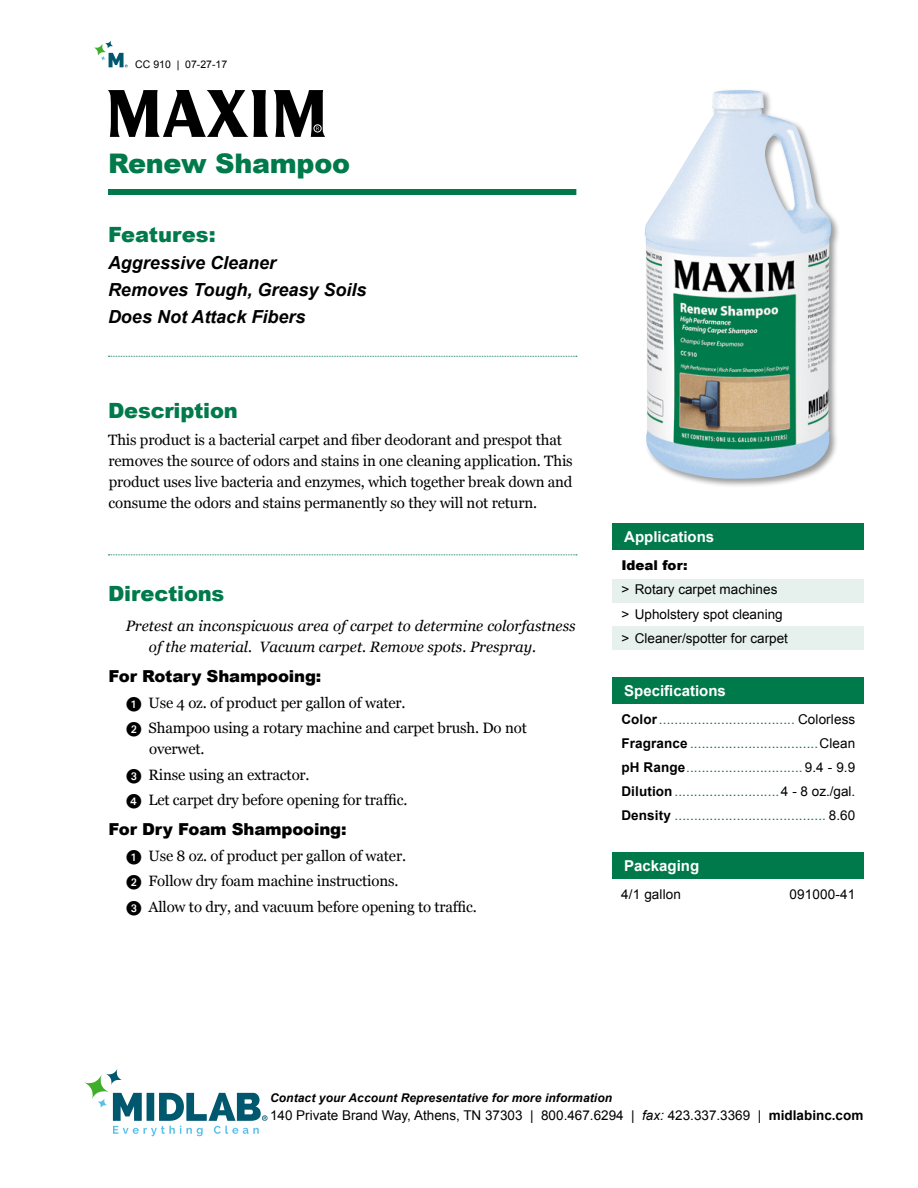
<style>
.page{position:relative;width:918px;height:1188px;background:#fff}
.page>*{position:absolute;margin:0;border:0;box-sizing:border-box;transform-origin:0 0}
.t1{font:900 27px "Arial";letter-spacing:-.01em;color:#007a4b}
.t2{font:900 21px "Arial";letter-spacing:-.01em;color:#007a4b}
.t3{font:italic 700 18px/27px "Arial";color:#000}
.t4{font:900 16.5px "Arial";letter-spacing:-.01em;color:#000}
.t5{font:15px/25.5px "Georgia";letter-spacing:-.01em;color:#000}
.t6{font:italic 15px/21px "Georgia";color:#000}
.t7{font:700 15px "Arial";color:#fff}
.t8{font:13.5px/24px "Arial";letter-spacing:.01em;color:#007a4b;text-align:justify}
.t9{font:13.5px/24px "Arial";color:#000}
.t10{font:900 13.5px "Arial";color:#000}
.t11{font:italic 700 12px "Arial";letter-spacing:.01em;color:#000}
.t12{font:10.5px "Arial";color:#000}
.s1{font-family:"European Pi One"}
.s2{font-weight:700;color:#000}
.s3{color:#000}
.s4{font-style:italic}
.s5{font-weight:700}
</style>
<div class="page">
<svg style="left:113px;top:1093px;width:155px;height:43px"></svg>
<svg style="left:84px;top:1074px;width:25px;height:25px"></svg>
<svg style="left:106px;top:1068px;width:16px;height:17px"></svg>
<svg style="left:97px;top:1098px;width:11px;height:10px"></svg>
<svg style="left:94px;top:43px;width:12px;height:13px"></svg>
<svg style="left:105px;top:40px;width:8px;height:9px"></svg>
<svg style="left:100px;top:53px;width:28px;height:14px"></svg>
<div style="left:612px;top:579px;width:252px;height:24px;background:#e6f1ed"></div>
<div style="left:612px;top:626px;width:252px;height:24px;background:#e6f1ed"></div>
<div style="left:612px;top:524px;width:252px;height:26px;background:#007a4b"></div>
<div style="left:612px;top:852px;width:252px;height:27px;background:#007a4b"></div>
<div style="left:612px;top:677px;width:252px;height:27px;background:#007a4b"></div>
<svg style="left:108px;top:90px;width:160px;height:47px"></svg>
<svg style="left:274px;top:90px;width:51px;height:47px"></svg>
<div style="left:643px;top:88px;width:198px;height:400px;background:#000;opacity:.4"></div>
<img style="left:645px;top:90px;width:187px;height:389px">
<div style="left:108px;top:189px;width:468px;height:6px;background:#007a4b"></div>
<svg style="left:108px;top:356px;width:469px;height:1px"></svg>
<svg style="left:108px;top:554px;width:469px;height:1px"></svg>
<p class="t12" style="left:135px;top:57px;width:94px">CC 910 | 07-27-17</p>
<h1 class="t1" style="left:108px;top:143px;width:244px">Renew Shampoo</h1>
<h2 class="t2" style="left:108px;top:220px;width:109px">Features:</h2>
<p class="t3" style="left:108px;top:250px;width:260px">Aggressive Cleaner<br>Removes Tough, Greasy Soils<br>Does Not Attack Fibers</p>
<h2 class="t2" style="left:108px;top:395px;width:131px">Description</h2>
<p class="t5" style="left:108px;top:430px;width:466px;line-height:21px">This product is a bacterial carpet and fiber deodorant and prespot that removes the source of odors and stains in one cleaning application. This product uses live bacteria and enzymes, which together break down and consume the odors and stains permanently so they will not return.</p>
<h2 class="t2" style="left:108px;top:579px;width:118px">Directions</h2>
<p class="t6" style="left:149px;top:616px;width:428px;text-indent:-23px">Pretest an inconspicuous area of carpet to determine colorfastness of the material. Vacuum carpet. Remove spots. Prespray.</p>
<p class="t4" style="left:109px;top:664px;width:214px">For Rotary Shampooing:</p>
<p class="t5" style="left:127px;top:690px;width:402px"><span class="s1">1</span> Use 4 oz. of product per gallon of water.<br><span class="s1">2</span> Shampoo using a rotary machine and carpet brush. Do not</p>
<p class="t5" style="left:127px;top:737px;width:282px;text-indent:23px">overwet.<br><span class="s1">3</span> Rinse using an extractor.<br><span class="s1">4</span> Let carpet dry before opening for traffic.</p>
<p class="t4" style="left:109px;top:817px;width:240px">For Dry Foam Shampooing:</p>
<p class="t5" style="left:127px;top:843px;width:352px"><span class="s1">1</span> Use 8 oz. of product per gallon of water.<br><span class="s1">2</span> Follow dry foam machine instructions.<br><span class="s1">3</span> Allow to dry, and vacuum before opening to traffic.</p>
<p class="t7" style="left:624px;top:527px;width:92px">Applications</p>
<p class="t10" style="left:621px;top:556px;width:68px">Ideal for:</p>
<p class="t9" style="left:621px;top:578px;width:168px">&gt; Rotary carpet machines &gt; Upholstery spot cleaning &gt; Cleaner/spotter for carpet</p>
<p class="t7" style="left:624px;top:681px;width:103px">Specifications</p>
<p class="t8" style="left:621px;top:708px;width:236px"><span class="s2">Color</span>................................... <span class="s3">Colorless </span><span class="s2">Fragrance</span> .................................<span class="s3">Clean </span><span class="s2">pH Range</span>.............................. <span class="s3">9.4 - 9.9<br></span><span class="s2">Dilution</span>...........................<span class="s3">4 - 8 oz./gal.<br></span><span class="s2">Density</span> ....................................... <span class="s3">8.60</span></p>
<p class="t7" style="left:624px;top:856px;width:77px">Packaging</p>
<p class="t9" style="left:621px;top:883px;width:61px">4/1 gallon</p>
<p class="t9" style="left:790px;top:883px;width:67px">091000-41</p>
<p class="t11" style="left:270px;top:1090px;width:344px">Contact your Account Representative for more information</p>
<p class="t9" style="left:270px;top:1103px;width:595px">140 Private Brand Way, Athens, TN 37303 | 800.467.6294 | <span class="s4">fax:</span> 423.337.3369 | <span class="s5">midlabinc.com</span></p>
</div>
